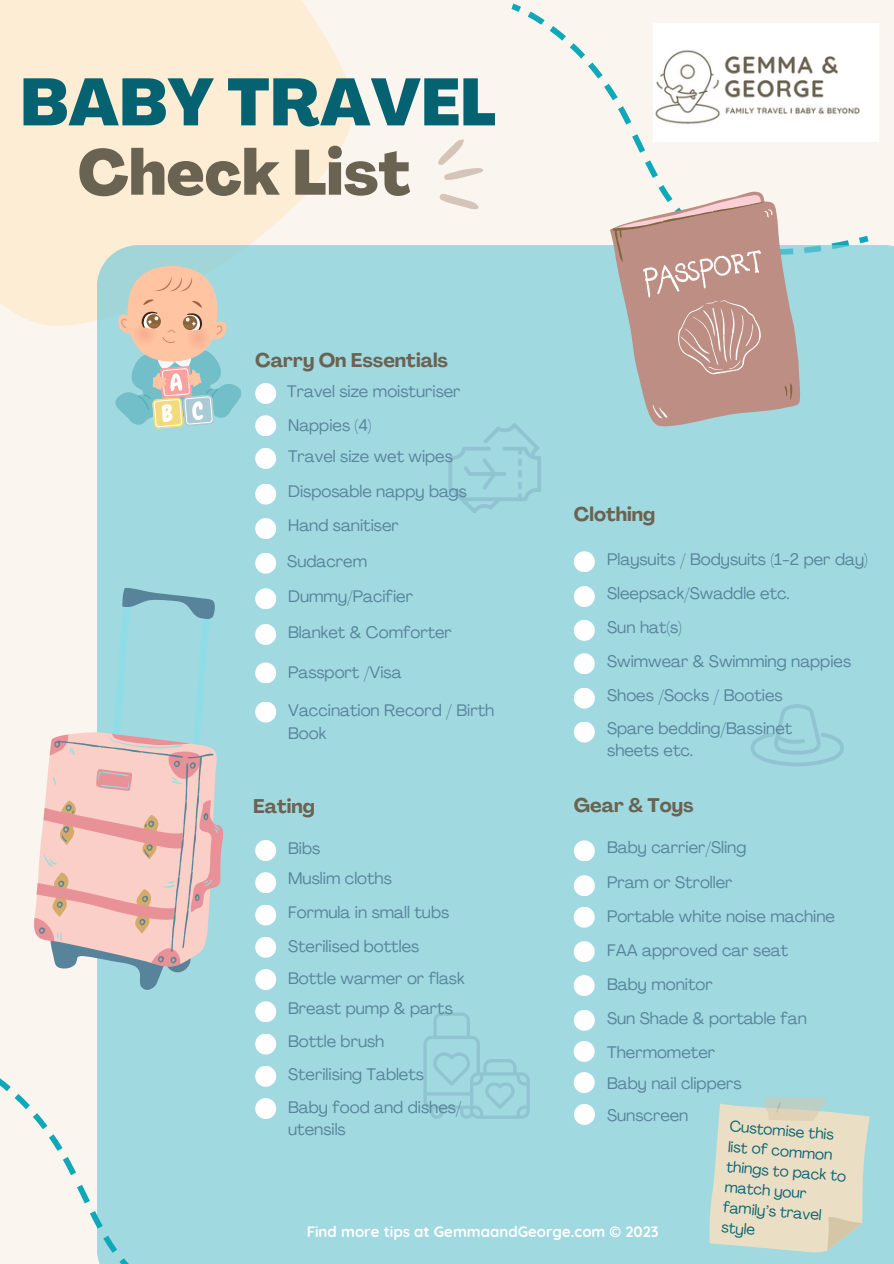
<style>
.page{position:relative;width:894px;height:1264px;background:#fff}
.page>*{position:absolute;margin:0;border:0;box-sizing:border-box;transform-origin:0 0}
.t1{font:800 65.7px "Agrandir";color:#046271}
.t2{font:800 62.85px "Agrandir";color:#6a6352}
.t3{font:700 19.5px "Agrandir";color:#6a6352}
.t4{font:16.5px/22.5px "Agrandir";color:#57849b}
.t5{font:15px/20.2px "Agrandir";color:#046271}
.t6{font:700 15px "Quicksand";color:#fff}
</style>
<div class="page">
<div style="left:0;top:0;width:893px;height:1263px;background:#faf6ef"></div>
<svg style="left:0;top:0;width:353px;height:326px;background:#fbedd6"></svg>
<svg style="left:511px;top:4px;width:357px;height:239px"></svg>
<div style="left:97px;top:245px;width:796px;height:1018px;background:#a1d9e1"></div>
<div style="left:255px;top:415px;width:21px;height:21px;background:#fffefe;border-radius:50%"></div>
<div style="left:255px;top:448px;width:21px;height:21px;background:#fffefe;border-radius:50%"></div>
<div style="left:255px;top:483px;width:21px;height:21px;background:#fffefe;border-radius:50%"></div>
<div style="left:255px;top:518px;width:21px;height:21px;background:#fffefe;border-radius:50%"></div>
<div style="left:255px;top:552px;width:21px;height:21px;background:#fffefe;border-radius:50%"></div>
<div style="left:255px;top:588px;width:21px;height:21px;background:#fffefe;border-radius:50%"></div>
<div style="left:255px;top:624px;width:21px;height:21px;background:#fffefe;border-radius:50%"></div>
<div style="left:255px;top:662px;width:21px;height:21px;background:#fffefe;border-radius:50%"></div>
<div style="left:255px;top:701px;width:21px;height:21px;background:#fffefe;border-radius:50%"></div>
<div style="left:573px;top:551px;width:21px;height:21px;background:#fffefe;border-radius:50%"></div>
<div style="left:573px;top:586px;width:21px;height:21px;background:#fffefe;border-radius:50%"></div>
<div style="left:573px;top:620px;width:21px;height:21px;background:#fffefe;border-radius:50%"></div>
<div style="left:573px;top:653px;width:21px;height:21px;background:#fffefe;border-radius:50%"></div>
<div style="left:573px;top:687px;width:21px;height:21px;background:#fffefe;border-radius:50%"></div>
<div style="left:573px;top:721px;width:21px;height:21px;background:#fffefe;border-radius:50%"></div>
<div style="left:255px;top:840px;width:21px;height:21px;background:#fffefe;border-radius:50%"></div>
<div style="left:255px;top:872px;width:21px;height:21px;background:#fffefe;border-radius:50%"></div>
<div style="left:255px;top:904px;width:21px;height:21px;background:#fffefe;border-radius:50%"></div>
<div style="left:255px;top:936px;width:21px;height:21px;background:#fffefe;border-radius:50%"></div>
<div style="left:255px;top:969px;width:21px;height:21px;background:#fffefe;border-radius:50%"></div>
<div style="left:255px;top:1001px;width:21px;height:21px;background:#fffefe;border-radius:50%"></div>
<div style="left:255px;top:1033px;width:21px;height:21px;background:#fffefe;border-radius:50%"></div>
<div style="left:573px;top:840px;width:21px;height:21px;background:#fffefe;border-radius:50%"></div>
<div style="left:573px;top:875px;width:21px;height:21px;background:#fffefe;border-radius:50%"></div>
<div style="left:573px;top:906px;width:21px;height:21px;background:#fffefe;border-radius:50%"></div>
<div style="left:573px;top:941px;width:21px;height:21px;background:#fffefe;border-radius:50%"></div>
<div style="left:573px;top:975px;width:21px;height:21px;background:#fffefe;border-radius:50%"></div>
<div style="left:573px;top:1009px;width:21px;height:21px;background:#fffefe;border-radius:50%"></div>
<svg style="left:448px;top:423px;width:93px;height:90px;background:#9cd4dd"></svg>
<svg style="left:750px;top:704px;width:93px;height:62px;background:#9cd4dd"></svg>
<svg style="left:423px;top:1012px;width:106px;height:106px;background:#9cd4dd"></svg>
<svg style="left:0;top:1054px;width:313px;height:209px;fill:#a1d9e1"></svg>
<svg style="left:601px;top:185px;width:209px;height:248px;background:#a8d9df"></svg>
<svg style="left:605px;top:160px;width:243px;height:263px"></svg>
<img style="left:653px;top:24px;width:224px;height:118px">
<svg style="left:438px;top:139px;width:45px;height:70px"></svg>
<svg style="left:35px;top:583px;width:189px;height:412px"></svg>
<svg style="left:38px;top:602px;width:196px;height:348px;background:#d4cecd"></svg>
<div style="left:573px;top:1040px;width:21px;height:21px;background:#fffefe;border-radius:50%"></div>
<div style="left:573px;top:1072px;width:21px;height:21px;background:#fffefe;border-radius:50%"></div>
<div style="left:573px;top:1103px;width:21px;height:21px;background:#fffefe;border-radius:50%"></div>
<div style="left:255px;top:383px;width:21px;height:21px;background:#fffefe;border-radius:50%"></div>
<svg style="left:705px;top:1092px;width:166px;height:164px;background:#d7dbca"></svg>
<svg style="left:112px;top:256px;width:131px;height:175px;background:#bfcac1"></svg>
<p class="t1" style="left:20px;top:76px;width:477px">BABY TRAVEL</p>
<p class="t2" style="left:78px;top:147px;width:335px">Check List</p>
<p class="t3" style="left:255px;top:352px;width:194px">Carry On Essentials</p>
<p class="t4" style="left:287px;top:382px;width:175px">Travel size moisturiser</p>
<p class="t4" style="left:288px;top:416px;width:85px">Nappies (4)</p>
<p class="t4" style="left:288px;top:446px;width:166px">Travel size wet wipes</p>
<p class="t4" style="left:288px;top:481px;width:180px">Disposable nappy bags</p>
<p class="t4" style="left:288px;top:515px;width:112px">Hand sanitiser</p>
<p class="t4" style="left:287px;top:551px;width:81px">Sudacrem</p>
<p class="t4" style="left:288px;top:587px;width:126px">Dummy/Pacifier</p>
<p class="t4" style="left:288px;top:622px;width:165px">Blanket &amp; Comforter</p>
<p class="t4" style="left:288px;top:662px;width:115px">Passport /Visa</p>
<p class="t4" style="left:288px;top:701px;width:208px">Vaccination Record / Birth<br>Book</p>
<p class="t3" style="left:573px;top:507px;width:83px">Clothing</p>
<p class="t4" style="left:607px;top:550px;width:262px">Playsuits / Bodysuits (1-2 per day)</p>
<p class="t4" style="left:607px;top:583px;width:184px">Sleepsack/Swaddle etc.</p>
<p class="t4" style="left:607px;top:617px;width:76px">Sun hat(s)</p>
<p class="t4" style="left:607px;top:651px;width:245px">Swimwear &amp; Swimming nappies</p>
<p class="t4" style="left:607px;top:685px;width:177px">Shoes /Socks / Booties</p>
<p class="t4" style="left:607px;top:718px;width:186px">Spare bedding/Bassinet sheets etc.</p>
<p class="t3" style="left:253px;top:798px;width:63px">Eating</p>
<p class="t4" style="left:288px;top:838px;width:34px">Bibs</p>
<p class="t4" style="left:288px;top:869px;width:105px">Muslim cloths</p>
<p class="t4" style="left:288px;top:903px;width:162px">Formula in small tubs</p>
<p class="t4" style="left:288px;top:936px;width:133px">Sterilised bottles</p>
<p class="t4" style="left:288px;top:968px;width:178px">Bottle warmer or flask</p>
<p class="t4" style="left:288px;top:998px;width:166px">Breast pump &amp; parts</p>
<p class="t4" style="left:288px;top:1031px;width:98px">Bottle brush</p>
<p class="t4" style="left:288px;top:1064px;width:137px">Sterilising Tablets</p>
<p class="t4" style="left:288px;top:1097px;width:175px">Baby food and dishes/</p>
<p class="t4" style="left:288px;top:1119px;width:59px">utensils</p>
<p class="t3" style="left:573px;top:797px;width:121px">Gear &amp; Toys</p>
<p class="t4" style="left:607px;top:838px;width:141px">Baby carrier/Sling</p>
<p class="t4" style="left:607px;top:872px;width:127px">Pram or Stroller</p>
<p class="t4" style="left:607px;top:906px;width:229px">Portable white noise machine</p>
<p class="t4" style="left:607px;top:940px;width:182px">FAA approved car seat</p>
<p class="t4" style="left:607px;top:974px;width:107px">Baby monitor</p>
<p class="t4" style="left:607px;top:1008px;width:201px">Sun Shade &amp; portable fan</p>
<p class="t4" style="left:607px;top:1042px;width:109px">Thermometer</p>
<p class="t4" style="left:607px;top:1074px;width:136px">Baby nail clippers</p>
<p class="t4" style="left:607px;top:1105px;width:83px">Sunscreen</p>
<p class="t5" style="left:730px;top:1117px;width:122px;rotate:5deg">Customise this list of common things to pack to match your family’s travel style</p>
<p class="t6" style="left:306px;top:1221px;width:353px">Find more tips at GemmaandGeorge.com © 2023</p>
</div>
